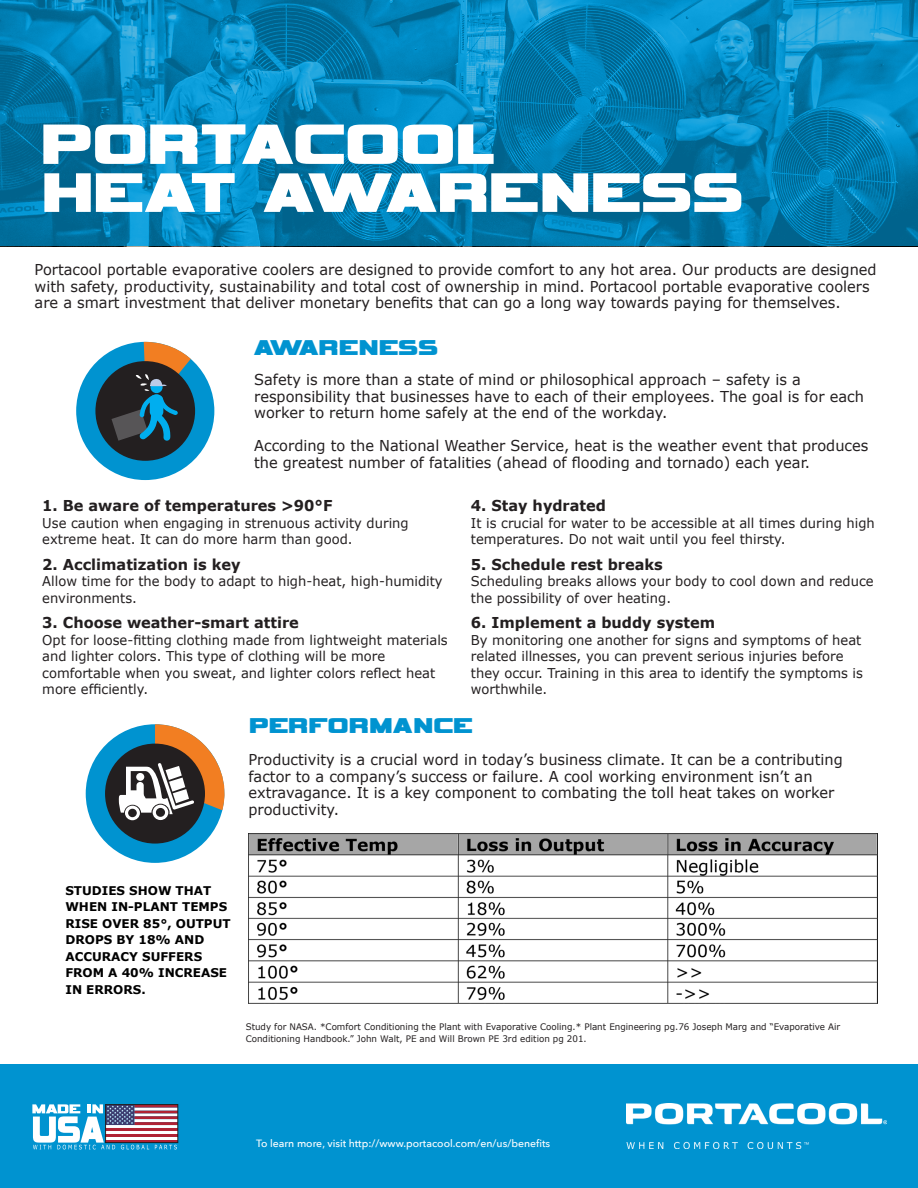
<style>
.page{position:relative;width:918px;height:1188px;background:#fff}
.page>*{position:absolute;margin:0;border:0;box-sizing:border-box;transform-origin:0 0}
.t1{font:79.5px "Vipnagorgialla";letter-spacing:.005em;color:#fff}
.t2{font:78px "Vipnagorgialla";letter-spacing:.005em;color:#fff}
.Body{font:30px "Vipnagorgialla";letter-spacing:.02em;color:#0093d0}
.t3{font:15px/16.5px "Verdana";color:#231f20}
.t4{font:700 15px "Verdana";color:#231f20}
.t5{font:13.5px/16.5px "Verdana";color:#231f20}
.Body-2{font:700 12px/16.5px "Verdana";color:#000}
.t6{font:500 10.5px "Avenir Next";color:#fff}
.t7{font:9px/12px "Verdana";color:#231f20}
</style>
<div class="page">
<div style="left:0;top:1065px;width:918px;height:123px;background:#0093d0"></div>
<svg style="left:32px;top:1104px;width:146px;height:45px"></svg>
<img style="left:626px;top:1103px;width:260px;height:45px">
<svg style="left:0;top:0;width:918px;height:246px;background:#037fb3"></svg>
<div style="left:76px;top:342px;width:138px;height:138px;background:#0093d0;border-radius:50%"></div>
<div style="left:95px;top:361px;width:100px;height:100px;background:#231f20;border-radius:50%"></div>
<svg style="left:111px;top:341px;width:80px;height:100px"></svg>
<div style="left:86px;top:724px;width:138px;height:139px;background:#0093d0;border-radius:50%"></div>
<div style="left:105px;top:744px;width:100px;height:100px;background:#231f20;border-radius:50%"></div>
<svg style="left:119px;top:724px;width:106px;height:96px"></svg>
<img style="left:248px;top:834px;width:629px;height:170px">
<p class="t1" style="left:42px;top:109px;width:453px">PORTACOOL</p>
<p class="t2" style="left:42px;top:158px;width:702px">HEAT AWARENESS</p>
<p class="t3" style="left:35px;top:262px;width:844px">Portacool portable evaporative coolers are designed to provide comfort to any hot area. Our products are designed with safety, productivity, sustainability and total cost of ownership in mind. Portacool portable evaporative coolers are a smart investment that deliver monetary benefits that can go a long way towards paying for themselves.</p>
<p class="Body" style="left:254px;top:335px;width:185px">AWARENESS</p>
<p class="t3" style="left:254px;top:372px;width:611px">Safety is more than a state of mind or philosophical approach – safety is a responsibility that businesses have to each of their employees. The goal is for each worker to return home safely at the end of the workday.</p>
<p class="t3" style="left:254px;top:438px;width:616px">According to the National Weather Service, heat is the weather event that produces the greatest number of fatalities (ahead of flooding and tornado) each year.</p>
<p class="t4" style="left:471px;top:495px;width:137px">4. Stay hydrated</p>
<p class="t5" style="left:471px;top:514px;width:405px">It is crucial for water to be accessible at all times during high temperatures. Do not wait until you feel thirsty.</p>
<p class="t4" style="left:471px;top:553px;width:193px">5. Schedule rest breaks</p>
<p class="t5" style="left:471px;top:573px;width:404px">Scheduling breaks allows your body to cool down and reduce the possibility of over heating.</p>
<p class="t4" style="left:471px;top:612px;width:246px">6. Implement a buddy system</p>
<p class="t5" style="left:471px;top:631px;width:394px">By monitoring one another for signs and symptoms of heat related illnesses, you can prevent serious injuries before they occur. Training in this area to identify the symptoms is worthwhile.</p>
<p class="Body" style="left:250px;top:712px;width:224px">PERFORMANCE</p>
<p class="t3" style="left:249px;top:751px;width:596px">Productivity is a crucial word in today’s business climate. It can be a contributing factor to a company’s success or failure. A cool working environment isn’t an extravagance. It is a key component to combating the toll heat takes on worker productivity.</p>
<p class="t4" style="left:42px;top:495px;width:292px">1. Be aware of temperatures &gt;90°F</p>
<p class="t5" style="left:42px;top:514px;width:368px">Use caution when engaging in strenuous activity during extreme heat. It can do more harm than good.</p>
<p class="t4" style="left:42px;top:553px;width:200px">2. Acclimatization is key</p>
<p class="t5" style="left:42px;top:573px;width:402px">Allow time for the body to adapt to high-heat, high-humidity environments.</p>
<p class="t4" style="left:42px;top:612px;width:258px">3. Choose weather-smart attire</p>
<p class="t5" style="left:42px;top:631px;width:407px">Opt for loose-fitting clothing made from lightweight materials and lighter colors. This type of clothing will be more comfortable when you sweat, and lighter colors reflect heat more efficiently.</p>
<p class="Body-2" style="left:65px;top:882px;width:167px">STUDIES SHOW THAT<br>WHEN IN-PLANT TEMPS<br>RISE OVER 85°, OUTPUT<br>DROPS BY 18% AND<br>ACCURACY SUFFERS<br>FROM A 40% INCREASE<br>IN ERRORS.</p>
<p class="t7" style="left:246px;top:1021px;width:596px">Study for NASA. *Comfort Conditioning the Plant with Evaporative Cooling.* Plant Engineering pg.76 Joseph Marg and “Evaporative Air<br>Conditioning Handbook.” John Walt, PE and Will Brown PE 3rd edition pg 201.</p>
<p class="t6" style="left:256px;top:1135px;width:296px">To learn more, visit http://www.portacool.com/en/us/benefits</p>
</div>
